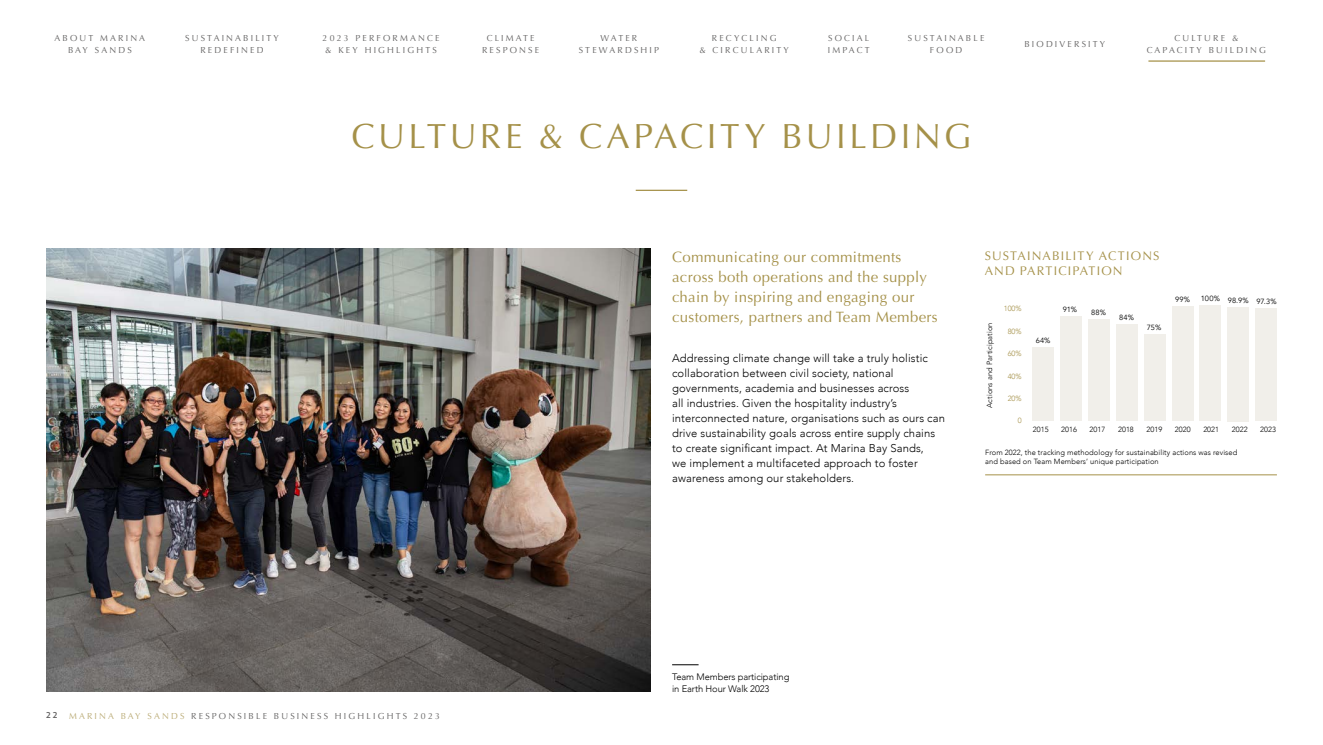
<style>
.page{position:relative;width:1323px;height:745px;background:#fff}
.page>*{position:absolute;margin:0;border:0;box-sizing:border-box;transform-origin:0 0}
.Header_1_Main{font:35px "Optima";letter-spacing:.095em;color:#a59149}
.Intro{font:15px/20px "Optima";letter-spacing:.02em;color:#a59149}
.Major_Accolades_Copy{font:12.5px/15px "Optima";letter-spacing:.095em;color:#a59149}
.Bodycopy{font:300 11.25px/15px "Avenir";letter-spacing:.01em;color:#000}
.Picture_Copy{font:300 9.38px/11.9px "Avenir";letter-spacing:-.01em;color:#000}
.t1{font:8.75px/12.5px "Optima";letter-spacing:.25em;color:#646363;text-align:center}
.t2{font:700 8.12px "Verlag";color:#646363}
.Chart_Number_-_Black{font:300 7.5px/8.8px "Avenir";letter-spacing:.01em;color:#000}
.t3{font:7.5px "Avenir";letter-spacing:.01em;color:#000}
.Chart_Number_-_Gold{font:300 7.5px "Avenir";letter-spacing:.01em;color:#a59149}
.s1{color:#bbac77}
</style>
<div class="page">
<hr style="left:636px;top:189px;width:51px;height:2px;background:#a59149">
<img style="left:46px;top:248px;width:605px;height:443px">
<svg style="left:672px;top:664px;width:27px;height:1px"></svg>
<hr style="left:985px;top:474px;width:292px;height:1px;background:#a59149">
<div style="left:1032px;top:347px;width:21px;height:74px;background:#f1efea"></div>
<div style="left:1060px;top:316px;width:21px;height:105px;background:#f1efea"></div>
<div style="left:1088px;top:319px;width:21px;height:102px;background:#f1efea"></div>
<div style="left:1116px;top:324px;width:21px;height:97px;background:#f1efea"></div>
<div style="left:1172px;top:307px;width:21px;height:114px;background:#f1efea"></div>
<div style="left:1200px;top:305px;width:21px;height:116px;background:#f1efea"></div>
<div style="left:1228px;top:307px;width:21px;height:114px;background:#f1efea"></div>
<div style="left:1256px;top:308px;width:21px;height:113px;background:#f1efea"></div>
<div style="left:1144px;top:334px;width:21px;height:87px;background:#f1efea"></div>
<hr style="left:1148px;top:60px;width:117px;height:2px;background:#a59149">
<p class="t1" style="left:55px;top:32px;width:92px">ABOUT MARINA<br>BAY SANDS</p>
<p class="t1" style="left:185px;top:32px;width:95px">SUSTAINABILITY<br>REDEFINED</p>
<p class="t1" style="left:323px;top:32px;width:118px">2023 PERFORMANCE &amp; KEY HIGHLIGHTS</p>
<p class="t1" style="left:482px;top:32px;width:59px">CLIMATE<br>RESPONSE</p>
<p class="t1" style="left:579px;top:32px;width:82px">WATER<br>STEWARDSHIP</p>
<p class="t1" style="left:699px;top:32px;width:91px">RECYCLING<br>&amp; CIRCULARITY</p>
<p class="t1" style="left:828px;top:32px;width:43px;text-align:left">SOCIAL<br>IMPACT</p>
<p class="t1" style="left:908px;top:32px;width:78px">SUSTAINABLE<br>FOOD</p>
<p class="t1" style="left:1024px;top:38px;width:82px">BIODIVERSITY</p>
<p class="t1" style="left:1147px;top:32px;width:120px">CULTURE &amp;<br>CAPACITY BUILDING</p>
<p class="Header_1_Main" style="left:352px;top:116px;width:621px">CULTURE &amp; CAPACITY BUILDING</p>
<p class="Intro" style="left:672px;top:247px;width:267px">Communicating our commitments across both operations and the supply chain by inspiring and engaging our customers, partners and Team Members</p>
<p class="Bodycopy" style="left:672px;top:350px;width:274px">Addressing climate change will take a truly holistic collaboration between civil society, national governments, academia and businesses across<br>all industries. Given the hospitality industry’s interconnected nature, organisations such as ours can drive sustainability goals across entire supply chains to create significant impact. At Marina Bay Sands,<br>we implement a multifaceted approach to foster awareness among our stakeholders.</p>
<p class="Major_Accolades_Copy" style="left:985px;top:248px;width:176px">SUSTAINABILITY ACTIONS<br>AND PARTICIPATION</p>
<p class="Chart_Number_-_Black" style="left:985px;top:407px;width:87px;rotate:-90deg">Actions and Participation</p>
<p class="Chart_Number_-_Gold" style="left:1004px;top:304px;width:20px">100%</p>
<p class="Chart_Number_-_Gold" style="left:1008px;top:326px;width:16px">80%</p>
<p class="Chart_Number_-_Gold" style="left:1008px;top:349px;width:16px">60%</p>
<p class="Chart_Number_-_Gold" style="left:1008px;top:372px;width:16px">40%</p>
<p class="Chart_Number_-_Gold" style="left:1008px;top:394px;width:16px">20%</p>
<p class="Chart_Number_-_Gold" style="left:1018px;top:416px;width:5px">0</p>
<p class="t3" style="left:1036px;top:335px;width:16px">64%</p>
<p class="t3" style="left:1063px;top:304px;width:16px">91%</p>
<p class="t3" style="left:1091px;top:308px;width:16px">88%</p>
<p class="t3" style="left:1119px;top:312px;width:16px">84%</p>
<p class="t3" style="left:1147px;top:323px;width:16px">75%</p>
<p class="t3" style="left:1175px;top:295px;width:16px">99%</p>
<p class="t3" style="left:1201px;top:294px;width:21px">100%</p>
<p class="t3" style="left:1228px;top:295px;width:22px">98.9%</p>
<p class="t3" style="left:1256px;top:296px;width:22px">97.3%</p>
<p class="Chart_Number_-_Black" style="left:1033px;top:425px;width:17px">2015</p>
<p class="Chart_Number_-_Black" style="left:1061px;top:425px;width:17px">2016</p>
<p class="Chart_Number_-_Black" style="left:1090px;top:425px;width:17px">2017</p>
<p class="Chart_Number_-_Black" style="left:1118px;top:425px;width:17px">2018</p>
<p class="Chart_Number_-_Black" style="left:1146px;top:425px;width:17px">2019</p>
<p class="Chart_Number_-_Black" style="left:1175px;top:425px;width:17px">2020</p>
<p class="Chart_Number_-_Black" style="left:1203px;top:425px;width:17px">2021</p>
<p class="Chart_Number_-_Black" style="left:1232px;top:425px;width:17px">2022</p>
<p class="Chart_Number_-_Black" style="left:1260px;top:425px;width:17px">2023</p>
<p class="Chart_Number_-_Black" style="left:985px;top:447px;width:254px">From 2022, the tracking methodology for sustainability actions was revised and based on Team Members’ unique participation</p>
<p class="t2" style="left:46px;top:708px;width:13px">22</p>
<p class="t1" style="left:69px;top:709px;width:372px"><span class="s1">MARINA BAY SANDS</span> RESPONSIBLE BUSINESS HIGHLIGHTS 2023</p>
<p class="Picture_Copy" style="left:672px;top:670px;width:119px">Team Members participating in Earth Hour Walk 2023</p>
</div>
